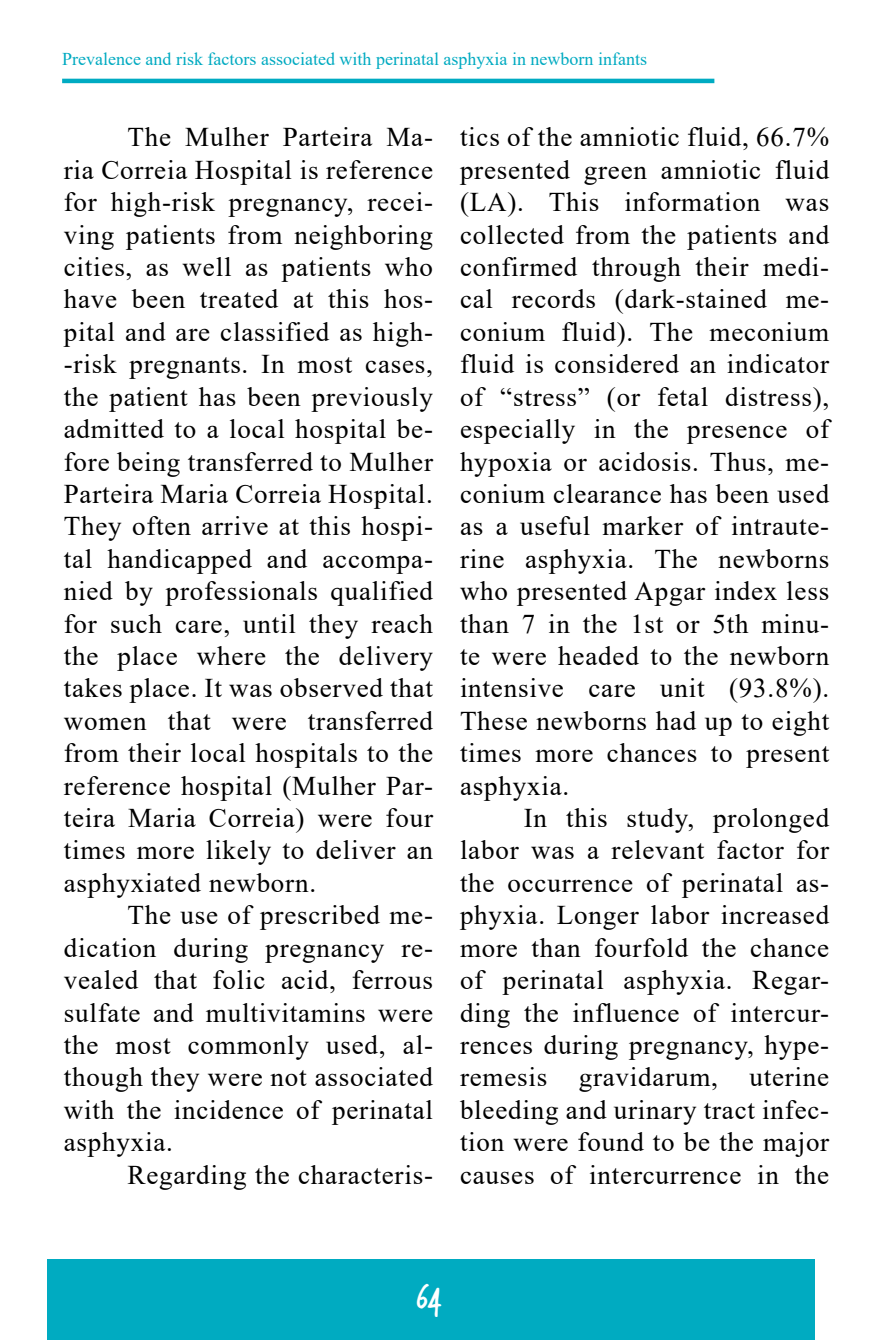
<style>
.page{position:relative;width:893px;height:1340px;background:#fff}
.page>*{position:absolute;margin:0;border:0;box-sizing:border-box;transform-origin:0 0}
.t1{font:36px "Trash Hand";color:#fff}
.t2{font:27px/32.4px "Times New Roman";letter-spacing:.03em;color:#000;text-align:justify}
.t3{font:18px "Times New Roman";color:#00aac1}
</style>
<div class="page">
<div style="left:47px;top:1258px;width:767px;height:81px;background:#00abc1"></div>
<hr style="left:62px;top:79px;width:652px;height:4px;background:#00abc2">
<p class="t3" style="left:62px;top:47px;width:586px">Prevalence and risk factors associated with perinatal asphyxia in newborn infants</p>
<p class="t2" style="left:64px;top:120px;width:371px;text-indent:64px">The Mulher Parteira Ma&shy;ria Correia Hospital is reference for high-risk pregnancy, recei&shy;ving patients from neighboring cities, as well as patients who have been treated at this hos&shy;pital and are classified as high--risk pregnants. In most cases, the patient has been previously admitted to a local hospital be&shy;fore being transferred to Mulher Parteira Maria Correia Hospital.<br>They often arrive at this hospi&shy;tal handicapped and accompa&shy;nied by professionals qualified for such care, until they reach the place where the delivery takes place. It was observed that women that were transferred from their local hospitals to the reference hospital (Mulher Par&shy;teira Maria Correia) were four times more likely to deliver an asphyxiated newborn.</p>
<p class="t2" style="left:64px;top:898px;width:371px;text-indent:64px">The use of prescribed me&shy;dication during pregnancy re&shy;vealed that folic acid, ferrous sulfate and multivitamins were the most commonly used, al&shy;though they were not associated with the incidence of perinatal asphyxia.</p>
<p class="t2" style="left:128px;top:1157px;width:307px">Regarding the characteris-</p>
<p class="t2" style="left:460px;top:120px;width:371px">tics of the amniotic fluid, 66.7% presented green amniotic fluid (LA). This information was collected from the patients and confirmed through their medi&shy;cal records (dark-stained me&shy;conium fluid). The meconium fluid is considered an indicator of “stress” (or fetal distress), especially in the presence of hypoxia or acidosis. Thus, me&shy;conium clearance has been used as a useful marker of intraute&shy;rine asphyxia. The newborns who presented Apgar index less than 7 in the 1st or 5th minu&shy;te were headed to the newborn intensive care unit (93.8%).<br>These newborns had up to eight times more chances to present asphyxia.</p>
<p class="t2" style="left:460px;top:801px;width:371px;text-indent:64px">In this study, prolonged labor was a relevant factor for the occurrence of perinatal as&shy;phyxia. Longer labor increased more than fourfold the chance of perinatal asphyxia. Regar&shy;ding the influence of intercur&shy;rences during pregnancy, hype&shy;remesis gravidarum, uterine bleeding and urinary tract infec&shy;tion were found to be the major causes of intercurrence in the</p>
<h1 class="t1" style="left:416px;top:1280px;width:26px">64</h1>
</div>
